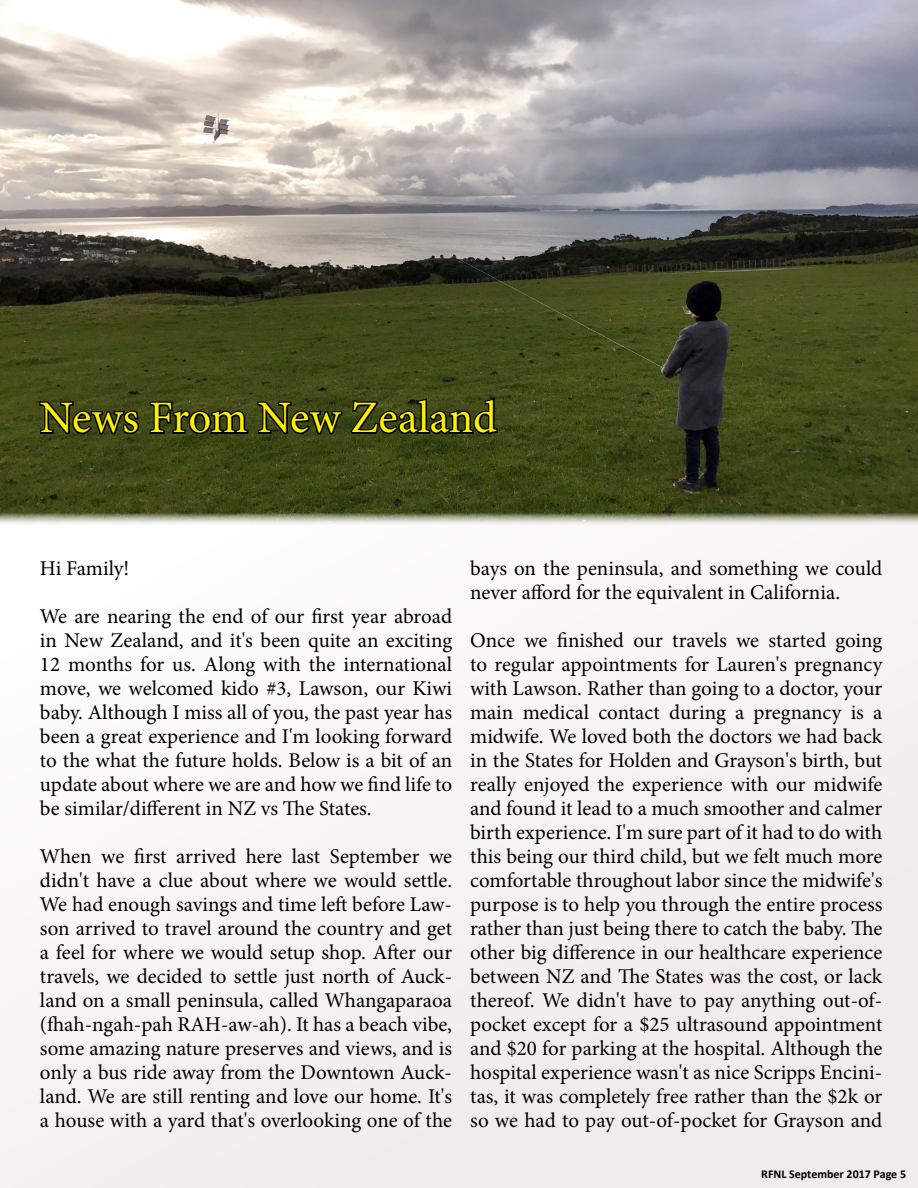
<style>
.page{position:relative;width:918px;height:1188px;background:#f6f3f2}
.page>*{position:absolute;margin:0;border:0;box-sizing:border-box;transform-origin:0 0}
.t1{font:45px "Minion Pro";color:#fff200}
.t2{font:21px/24px "Minion Pro";letter-spacing:-.005em;color:#000;text-align:justify}
.t3{font:700 12px "Calibri";color:#000}
</style>
<div class="page">
<img style="left:0;top:0;width:918px;height:526px">
<svg style="left:38px;top:400px;width:103px;height:36px;background:#262b0d"></svg>
<svg style="left:148px;top:400px;width:102px;height:36px;background:#272c0e"></svg>
<svg style="left:256px;top:396px;width:244px;height:41px;background:#262d0e"></svg>
<h1 class="t1" style="left:40px;top:388px;width:459px">News From New Zealand</h1>
<p class="t2" style="left:40px;top:556px;width:91px">Hi Family!</p>
<p class="t2" style="left:40px;top:604px;width:414px">We are nearing the end of our first year abroad in New Zealand, and it's been quite an exciting 12 months for us. Along with the international move, we welcomed kido #3, Lawson, our Kiwi baby. Although I miss all of you, the past year has been a great experience and I'm looking forward to the what the future holds. Below is a bit of an update about where we are and how we find life to be similar/different in NZ vs The States.</p>
<p class="t2" style="left:40px;top:844px;width:414px">When we first arrived here last September we didn't have a clue about where we would settle.<br>We had enough savings and time left before Law&shy;son arrived to travel around the country and get a feel for where we would setup shop. After our travels, we decided to settle just north of Auck&shy;land on a small peninsula, called Whangaparaoa (fhah-ngah-pah RAH-aw-ah). It has a beach vibe, some amazing nature preserves and views, and is only a bus ride away from the Downtown Auck&shy;land. We are still renting and love our home. It's a house with a yard that's overlooking one of the</p>
<p class="t2" style="left:470px;top:556px;width:414px">bays on the peninsula, and something we could never afford for the equivalent in California.</p>
<p class="t2" style="left:470px;top:628px;width:414px">Once we finished our travels we started going to regular appointments for Lauren's pregnancy with Lawson. Rather than going to a doctor, your main medical contact during a pregnancy is a midwife. We loved both the doctors we had back in the States for Holden and Grayson's birth, but really enjoyed the experience with our midwife and found it lead to a much smoother and calmer birth experience. I'm sure part of it had to do with this being our third child, but we felt much more comfortable throughout labor since the midwife's purpose is to help you through the entire process rather than just being there to catch the baby. The other big difference in our healthcare experience between NZ and The States was the cost, or lack thereof. We didn't have to pay anything out-of&shy;pocket except for a $25 ultrasound appointment and $20 for parking at the hospital. Although the hospital experience wasn't as nice Scripps Encini&shy;tas, it was completely free rather than the $2k or so we had to pay out-of-pocket for Grayson and</p>
<p class="t3" style="left:761px;top:1166px;width:146px">RFNL September 2017 Page 5</p>
</div>
